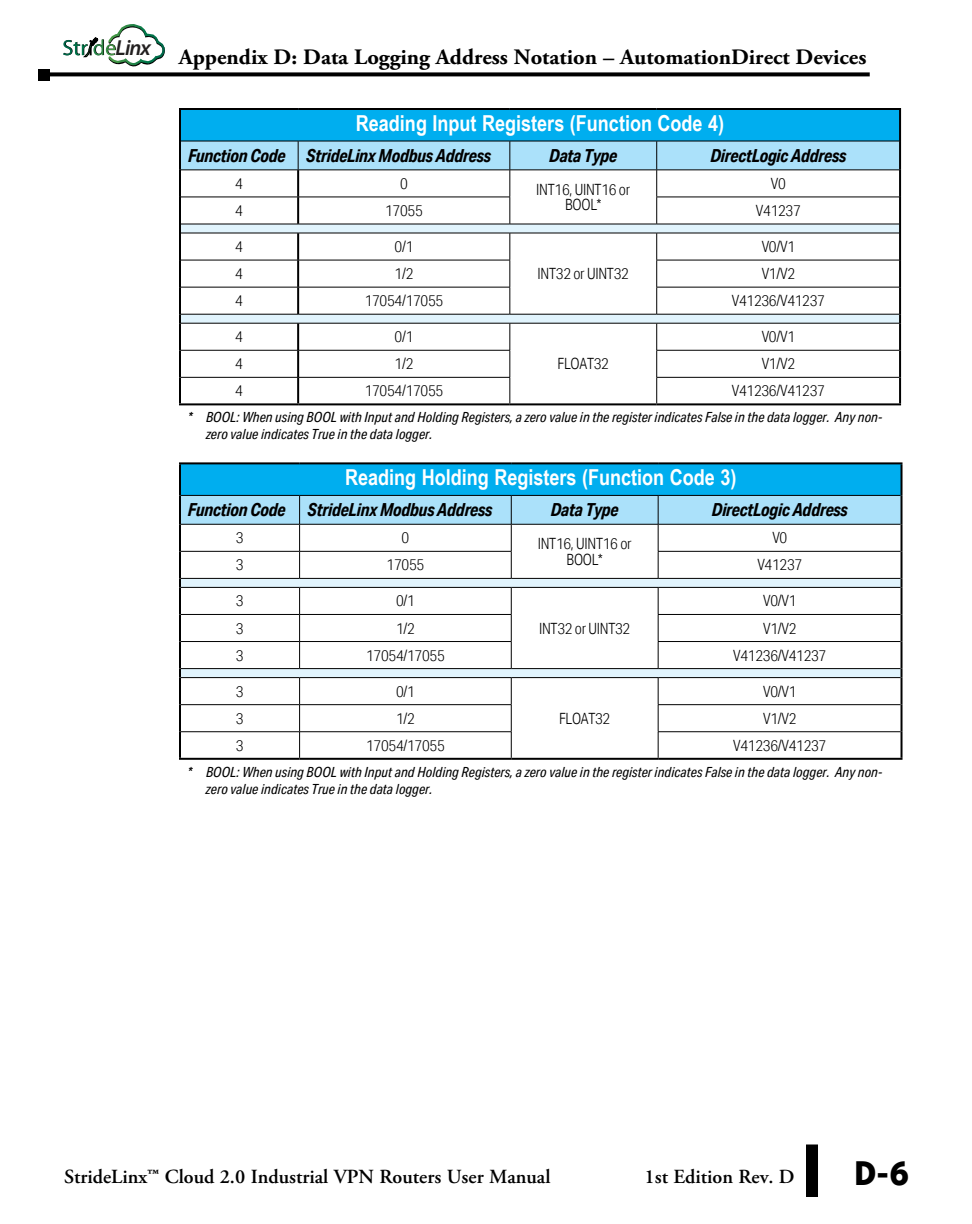
<style>
.page{position:relative;width:972px;height:1224px;background:#fff}
.page>*{position:absolute;margin:0;border:0;box-sizing:border-box;transform-origin:0 0}
.t1{font:700 40px "Bailey Sans ITC Com";color:#000}
.Table_Titles{font:700 22px "Arial Narrow";color:#fff}
.t2{font:700 22px "Adobe Garamond Pro";color:#000}
.t3{font:italic 600 21.8px "Myriad Pro";color:#232020}
.t4{font:600 20px "Adobe Garamond Pro";color:#000}
.Table_Subhead{font:italic 700 18px "Aktiv Grotesk Cd";letter-spacing:-.02em;color:#000}
.Table_Body_center{font:300 15.6px/15.6px "Aktiv Grotesk Cd";letter-spacing:-.02em;color:#000;text-align:center}
.Take-note{font:italic 14px/16.8px "Aktiv Grotesk Cd";color:#000}
</style>
<div class="page">
<svg style="left:50px;top:72px;width:820px;height:4px;background:#1a1a1a"></svg>
<div style="left:806px;top:1144px;width:12px;height:53px;background:#000"></div>
<div style="left:38px;top:69px;width:12px;height:11px;background:#000"></div>
<svg style="left:63px;top:25px;width:102px;height:41px"></svg>
<div style="left:180px;top:109px;width:720px;height:32px;background:#00aeef"></div>
<hr style="left:179px;top:108px;width:119px;height:2px;background:#000">
<hr style="left:179px;top:110px;width:2px;height:31px;background:#000">
<hr style="left:298px;top:108px;width:212px;height:2px;background:#000">
<hr style="left:510px;top:108px;width:147px;height:2px;background:#000">
<hr style="left:657px;top:108px;width:244px;height:2px;background:#000">
<hr style="left:899px;top:110px;width:2px;height:31px;background:#000">
<hr style="left:179px;top:403px;width:119px;height:2px;background:#000">
<hr style="left:298px;top:403px;width:212px;height:2px;background:#000">
<hr style="left:510px;top:403px;width:147px;height:2px;background:#000">
<hr style="left:657px;top:403px;width:244px;height:2px;background:#000">
<svg style="left:179px;top:141px;width:722px;height:262px"></svg>
<hr style="left:181px;top:170px;width:117px;height:1px;background:#000">
<div style="left:180px;top:463px;width:722px;height:32px;background:#00aeef"></div>
<hr style="left:179px;top:462px;width:121px;height:2px;background:#000">
<hr style="left:179px;top:464px;width:2px;height:31px;background:#000">
<hr style="left:300px;top:462px;width:211px;height:2px;background:#000">
<hr style="left:511px;top:462px;width:147px;height:2px;background:#000">
<hr style="left:658px;top:462px;width:245px;height:2px;background:#000">
<hr style="left:901px;top:464px;width:2px;height:31px;background:#000">
<hr style="left:179px;top:758px;width:121px;height:2px;background:#000">
<hr style="left:300px;top:758px;width:211px;height:2px;background:#000">
<hr style="left:511px;top:758px;width:147px;height:2px;background:#000">
<hr style="left:658px;top:758px;width:245px;height:2px;background:#000">
<svg style="left:179px;top:495px;width:724px;height:263px"></svg>
<h3 class="t3" style="left:116px;top:34px;width:37px">Linx</h3>
<h2 class="t2" style="left:179px;top:44px;width:689px">Appendix D: Data Logging Address Notation – AutomationDirect Devices</h2>
<p class="Table_Titles" style="left:356px;top:107px;width:370px">Reading Input Registers (Function Code 4)</p>
<p class="Table_Subhead" style="left:188px;top:144px;width:99px">Function Code</p>
<p class="Table_Subhead" style="left:306px;top:144px;width:186px">StrideLinx Modbus Address</p>
<p class="Table_Subhead" style="left:549px;top:144px;width:70px">Data Type</p>
<p class="Table_Subhead" style="left:710px;top:144px;width:137px">DirectLogic Address</p>
<p class="Table_Body_center" style="left:235px;top:176px;width:9px">4</p>
<p class="Table_Body_center" style="left:400px;top:176px;width:9px">0</p>
<p class="Table_Body_center" style="left:771px;top:176px;width:17px">V0</p>
<p class="Table_Body_center" style="left:536px;top:181px;width:95px">INT16, UINT16 or<br>BOOL*</p>
<p class="Table_Body_center" style="left:235px;top:203px;width:9px">4</p>
<p class="Table_Body_center" style="left:385px;top:203px;width:39px">17055</p>
<p class="Table_Body_center" style="left:756px;top:203px;width:46px">V41237</p>
<p class="Table_Body_center" style="left:235px;top:239px;width:9px">4</p>
<p class="Table_Body_center" style="left:395px;top:239px;width:20px">0/1</p>
<p class="Table_Body_center" style="left:538px;top:266px;width:93px">INT32 or UINT32</p>
<p class="Table_Body_center" style="left:762px;top:239px;width:35px">V0/V1</p>
<p class="Table_Body_center" style="left:235px;top:266px;width:9px">4</p>
<p class="Table_Body_center" style="left:395px;top:266px;width:20px">1/2</p>
<p class="Table_Body_center" style="left:762px;top:266px;width:35px">V1/V2</p>
<p class="Table_Body_center" style="left:235px;top:293px;width:9px">4</p>
<p class="Table_Body_center" style="left:365px;top:293px;width:80px">17054/17055</p>
<p class="Table_Body_center" style="left:732px;top:293px;width:95px">V41236/V41237</p>
<p class="Table_Body_center" style="left:235px;top:329px;width:9px">4</p>
<p class="Table_Body_center" style="left:395px;top:329px;width:20px">0/1</p>
<p class="Table_Body_center" style="left:558px;top:356px;width:53px">FLOAT32</p>
<p class="Table_Body_center" style="left:762px;top:329px;width:35px">V0/V1</p>
<p class="Table_Body_center" style="left:235px;top:356px;width:9px">4</p>
<p class="Table_Body_center" style="left:395px;top:356px;width:20px">1/2</p>
<p class="Table_Body_center" style="left:762px;top:356px;width:35px">V1/V2</p>
<p class="Table_Body_center" style="left:235px;top:383px;width:9px">4</p>
<p class="Table_Body_center" style="left:365px;top:383px;width:80px">17054/17055</p>
<p class="Table_Body_center" style="left:732px;top:383px;width:95px">V41236/V41237</p>
<p class="Take-note" style="left:206px;top:409px;width:678px;text-indent:-18px">* BOOL: When using BOOL with Input and Holding Registers, a zero value in the register indicates False in the data logger. Any non&shy;zero value indicates True in the data logger.</p>
<p class="Table_Titles" style="left:345px;top:461px;width:393px">Reading Holding Registers (Function Code 3)</p>
<p class="Table_Subhead" style="left:188px;top:499px;width:99px">Function Code</p>
<p class="Table_Subhead" style="left:308px;top:499px;width:186px">StrideLinx Modbus Address</p>
<p class="Table_Subhead" style="left:551px;top:499px;width:70px">Data Type</p>
<p class="Table_Subhead" style="left:712px;top:499px;width:137px">DirectLogic Address</p>
<p class="Table_Body_center" style="left:236px;top:530px;width:9px">3</p>
<p class="Table_Body_center" style="left:402px;top:530px;width:9px">0</p>
<p class="Table_Body_center" style="left:772px;top:530px;width:17px">V0</p>
<p class="Table_Body_center" style="left:538px;top:536px;width:95px">INT16, UINT16 or<br>BOOL*</p>
<p class="Table_Body_center" style="left:236px;top:557px;width:9px">3</p>
<p class="Table_Body_center" style="left:387px;top:557px;width:39px">17055</p>
<p class="Table_Body_center" style="left:757px;top:557px;width:46px">V41237</p>
<p class="Table_Body_center" style="left:236px;top:593px;width:9px">3</p>
<p class="Table_Body_center" style="left:396px;top:593px;width:20px">0/1</p>
<p class="Table_Body_center" style="left:539px;top:620px;width:93px">INT32 or UINT32</p>
<p class="Table_Body_center" style="left:763px;top:593px;width:35px">V0/V1</p>
<p class="Table_Body_center" style="left:236px;top:620px;width:9px">3</p>
<p class="Table_Body_center" style="left:396px;top:620px;width:20px">1/2</p>
<p class="Table_Body_center" style="left:763px;top:620px;width:35px">V1/V2</p>
<p class="Table_Body_center" style="left:236px;top:647px;width:9px">3</p>
<p class="Table_Body_center" style="left:366px;top:647px;width:80px">17054/17055</p>
<p class="Table_Body_center" style="left:733px;top:647px;width:95px">V41236/V41237</p>
<p class="Table_Body_center" style="left:236px;top:683px;width:9px">3</p>
<p class="Table_Body_center" style="left:396px;top:683px;width:20px">0/1</p>
<p class="Table_Body_center" style="left:559px;top:710px;width:53px">FLOAT32</p>
<p class="Table_Body_center" style="left:763px;top:683px;width:35px">V0/V1</p>
<p class="Table_Body_center" style="left:236px;top:710px;width:9px">3</p>
<p class="Table_Body_center" style="left:396px;top:710px;width:20px">1/2</p>
<p class="Table_Body_center" style="left:763px;top:710px;width:35px">V1/V2</p>
<p class="Table_Body_center" style="left:236px;top:737px;width:9px">3</p>
<p class="Table_Body_center" style="left:366px;top:737px;width:80px">17054/17055</p>
<p class="Table_Body_center" style="left:733px;top:737px;width:95px">V41236/V41237</p>
<p class="Take-note" style="left:206px;top:763px;width:678px;text-indent:-18px">* BOOL: When using BOOL with Input and Holding Registers, a zero value in the register indicates False in the data logger. Any non&shy;zero value indicates True in the data logger.</p>
<h3 class="t4" style="left:64px;top:1165px;width:488px">StrideLinx™ Cloud 2.0 Industrial VPN Routers User Manual</h3>
<h3 class="t4" style="left:645px;top:1165px;width:151px">1st Edition Rev. D</h3>
<h1 class="t1" style="left:853px;top:1150px;width:58px">D-6</h1>
</div>
